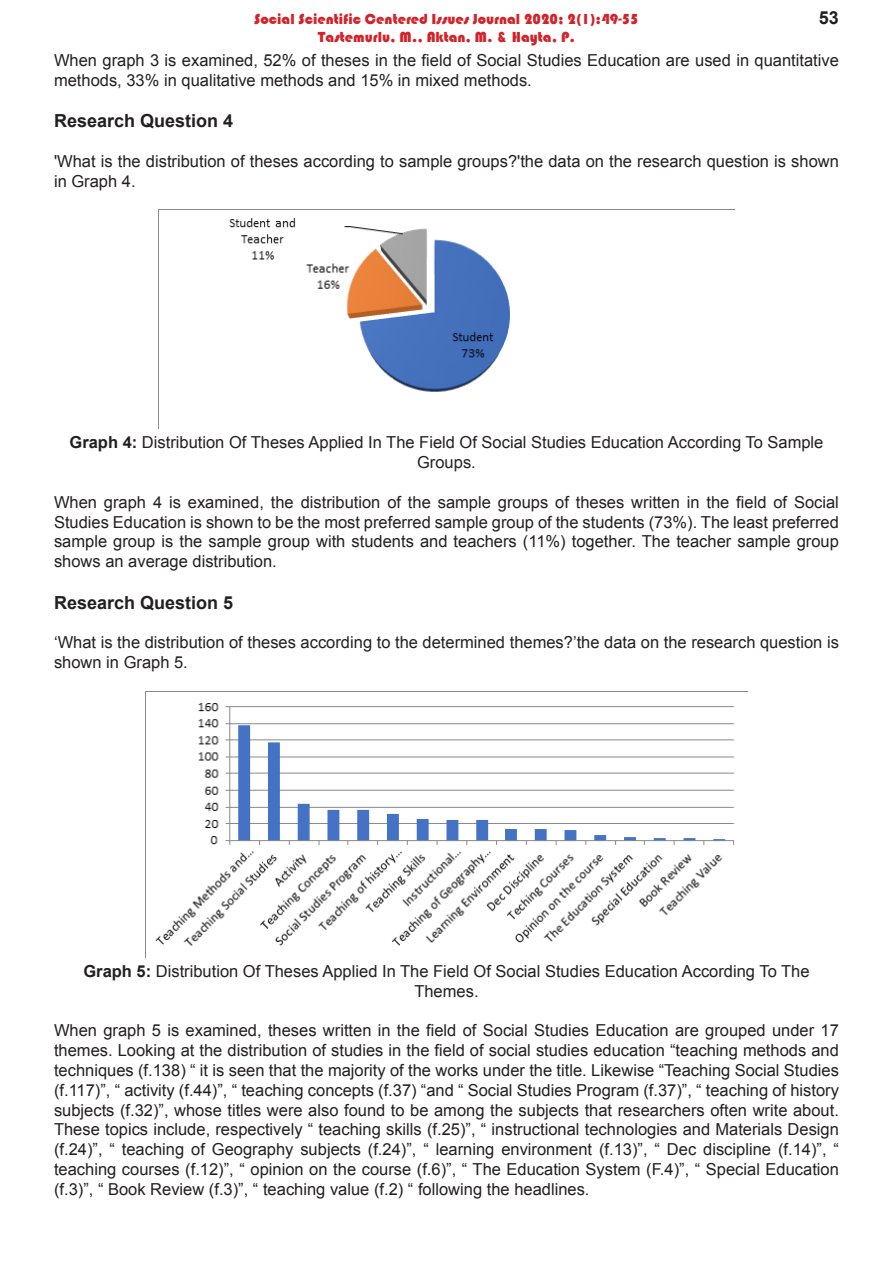
<style>
.page{position:relative;width:893px;height:1263px;background:#fff}
.page>*{position:absolute;margin:0;border:0;box-sizing:border-box;transform-origin:0 0}
.t1{font:700 18px "Arial";color:#231f20}
.t2{font:16.5px/19.8px "Arial";color:#231f20}
.t3{font:15px "Bauhaus 93";color:#d1232a}
.s1{font-weight:700}
</style>
<div class="page">
<img style="left:229px;top:218px;width:281px;height:174px">
<img style="left:146px;top:691px;width:601px;height:255px">
<p class="t3" style="left:254px;top:10px;width:386px">Social Scientific Centered Issues Journal 2020; 2(1):49-55</p>
<p class="t1" style="left:819px;top:6px;width:22px">53</p>
<p class="t3" style="left:318px;top:28px;width:259px">Tastemurlu, M., Aktan, M. &amp; Hayta, P.</p>
<p class="t2" style="left:54px;top:50px;width:786px">When graph 3 is examined, 52% of theses in the field of Social Studies Education are used in quantitative methods, 33% in qualitative methods and 15% in mixed methods.</p>
<p class="t1" style="left:54px;top:109px;width:181px">Research Question 4</p>
<p class="t2" style="left:54px;top:151px;width:786px">'What is the distribution of theses according to sample groups?'the data on the research question is shown in Graph 4.</p>
<p class="t2" style="left:70px;top:433px;width:755px;text-align:center"><span class="s1">Graph 4:</span> Distribution Of Theses Applied In The Field Of Social Studies Education According To Sample<br>Groups.</p>
<p class="t2" style="left:54px;top:492px;width:786px;text-align:justify">When graph 4 is examined, the distribution of the sample groups of theses written in the field of Social Studies Education is shown to be the most preferred sample group of the students (73%). The least preferred sample group is the sample group with students and teachers (11%) together. The teacher sample group shows an average distribution.</p>
<p class="t1" style="left:54px;top:590px;width:181px">Research Question 5</p>
<p class="t2" style="left:54px;top:633px;width:786px">‘What is the distribution of theses according to the determined themes?’the data on the research question is shown in Graph 5.</p>
<p class="t2" style="left:83px;top:961px;width:728px;text-align:center"><span class="s1">Graph 5:</span> Distribution Of Theses Applied In The Field Of Social Studies Education According To The<br>Themes.</p>
<p class="t2" style="left:54px;top:1021px;width:786px;text-align:justify">When graph 5 is examined, theses written in the field of Social Studies Education are grouped under 17 themes. Looking at the distribution of studies in the field of social studies education “teaching methods and techniques (f.138) “ it is seen that the majority of the works under the title. Likewise “Teaching Social Studies (f.117)”, “ activity (f.44)”, “ teaching concepts (f.37) “and “ Social Studies Program (f.37)”, “ teaching of history subjects (f.32)”, whose titles were also found to be among the subjects that researchers often write about.<br>These topics include, respectively “ teaching skills (f.25)”, “ instructional technologies and Materials Design (f.24)”, “ teaching of Geography subjects (f.24)”, “ learning environment (f.13)”, “ Dec discipline (f.14)”, “ teaching courses (f.12)”, “ opinion on the course (f.6)”, “ The Education System (F.4)”, “ Special Education (f.3)”, “ Book Review (f.3)”, “ teaching value (f.2) “ following the headlines.</p>
</div>
